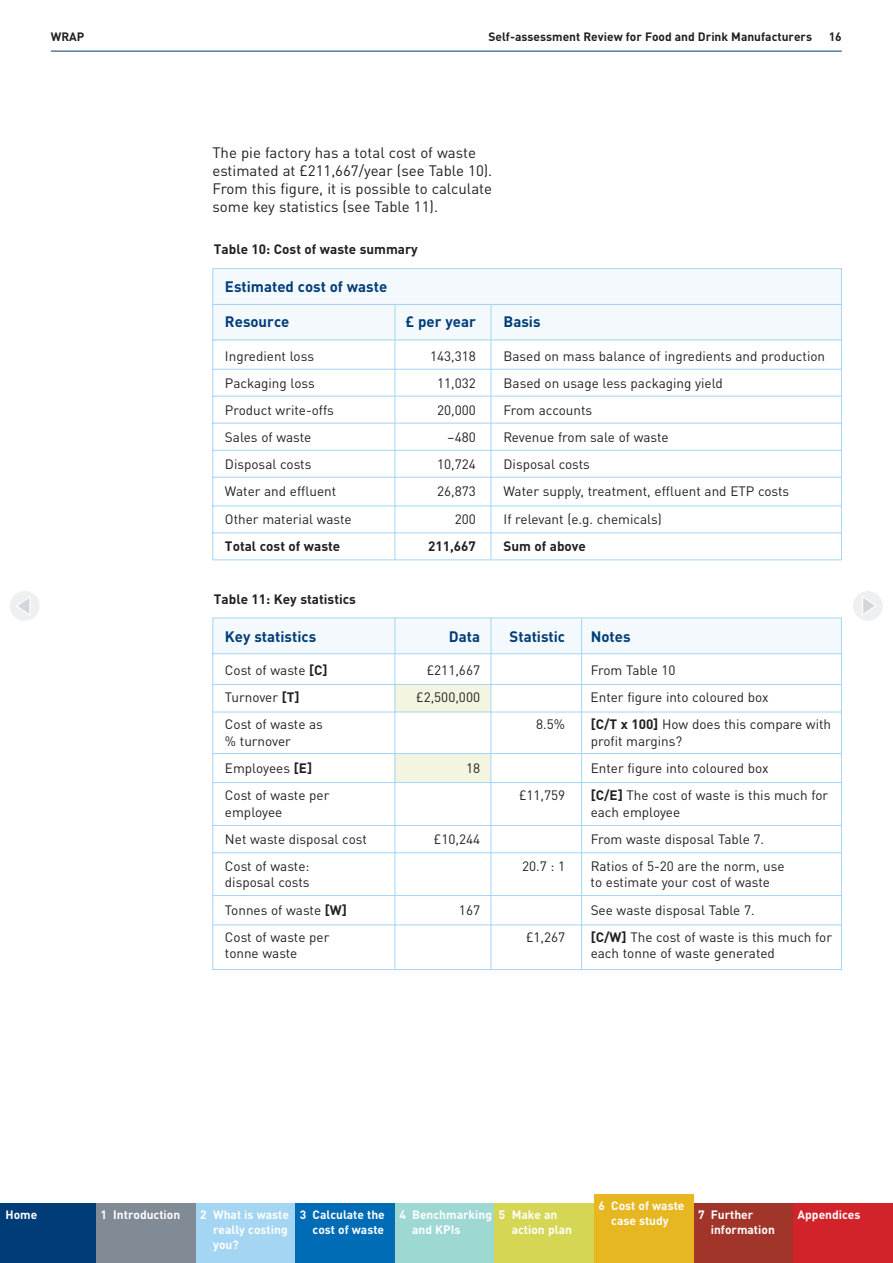
<style>
.page{position:relative;width:893px;height:1263px;background:#fff}
.page>*{position:absolute;margin:0;border:0;box-sizing:border-box;transform-origin:0 0}
.t1{font:15px/18px "DINOT";color:#231f20}
.t2{font:700 15px "DINOT";color:#003d78}
.t3{font:13.5px "DINOT";color:#231f20}
.t4{font:700 13.5px "DINOT";color:#231f20}
.t5{font:700 12px/15px "DINOT";color:#fff}
.t6{font:700 12px "DINOT";color:#231f20}
.s1{font-weight:700}
</style>
<div class="page">
<hr style="left:51px;top:51px;width:791px;height:1px;background:#003d78">
<svg style="left:10px;top:591px;width:29px;height:30px"></svg>
<svg style="left:853px;top:591px;width:30px;height:30px"></svg>
<div style="left:0;top:1203px;width:97px;height:60px;background:#003d78"></div>
<div style="left:97px;top:1203px;width:99px;height:60px;background:#808b96"></div>
<div style="left:196px;top:1203px;width:100px;height:60px;background:#a4d6f4"></div>
<div style="left:296px;top:1203px;width:99px;height:60px;background:#006cb6"></div>
<div style="left:395px;top:1203px;width:100px;height:60px;background:#9ed8d2"></div>
<div style="left:495px;top:1203px;width:99px;height:60px;background:#d5d654"></div>
<div style="left:594px;top:1195px;width:100px;height:68px;background:#e6b721"></div>
<div style="left:694px;top:1203px;width:99px;height:60px;background:#a23529"></div>
<div style="left:793px;top:1203px;width:100px;height:60px;background:#d2232a"></div>
<svg style="left:212px;top:268px;width:630px;height:293px"></svg>
<hr style="left:394px;top:305px;width:1px;height:255px;background:#a4d6f4">
<hr style="left:491px;top:305px;width:1px;height:254px;background:#a4d6f4">
<svg style="left:212px;top:617px;width:630px;height:353px"></svg>
<hr style="left:212px;top:712px;width:630px;height:1px;background:#a4d6f4">
<hr style="left:212px;top:753px;width:630px;height:1px;background:#a4d6f4">
<hr style="left:212px;top:684px;width:630px;height:1px;background:#a4d6f4">
<hr style="left:212px;top:782px;width:630px;height:1px;background:#a4d6f4">
<hr style="left:394px;top:617px;width:1px;height:352px;background:#a4d6f4">
<hr style="left:491px;top:617px;width:1px;height:353px;background:#a4d6f4">
<hr style="left:581px;top:618px;width:1px;height:352px;background:#a4d6f4">
<hr style="left:212px;top:925px;width:630px;height:1px;background:#a4d6f4">
<p class="t6" style="left:51px;top:32px;width:35px">WRAP</p>
<p class="t6" style="left:488px;top:32px;width:325px">Self-assessment Review for Food and Drink Manufacturers</p>
<p class="t6" style="left:829px;top:32px;width:15px">16</p>
<p class="t1" style="left:212px;top:146px;width:281px">The pie factory has a total cost of waste estimated at £211,667/year (see Table 10).<br>From this figure, it is possible to calculate some key statistics (see Table 11).</p>
<p class="t4" style="left:214px;top:245px;width:205px">Table 10: Cost of waste summary</p>
<p class="t2" style="left:225px;top:281px;width:164px">Estimated cost of waste</p>
<p class="t2" style="left:225px;top:316px;width:66px">Resource</p>
<p class="t2" style="left:406px;top:316px;width:72px">£ per year</p>
<p class="t2" style="left:503px;top:316px;width:39px">Basis</p>
<p class="t3" style="left:225px;top:351px;width:91px">Ingredient loss</p>
<p class="t3" style="left:430px;top:351px;width:47px">143,318</p>
<p class="t3" style="left:503px;top:351px;width:323px">Based on mass balance of ingredients and production</p>
<p class="t3" style="left:225px;top:378px;width:91px">Packaging loss</p>
<p class="t3" style="left:437px;top:378px;width:40px">11,032</p>
<p class="t3" style="left:503px;top:378px;width:221px">Based on usage less packaging yield</p>
<p class="t3" style="left:225px;top:405px;width:110px">Product write-offs</p>
<p class="t3" style="left:437px;top:405px;width:40px">20,000</p>
<p class="t3" style="left:503px;top:405px;width:90px">From accounts</p>
<p class="t3" style="left:225px;top:432px;width:88px">Sales of waste</p>
<p class="t3" style="left:448px;top:432px;width:30px">–480</p>
<p class="t3" style="left:503px;top:432px;width:167px">Revenue from sale of waste</p>
<p class="t3" style="left:225px;top:460px;width:88px">Disposal costs</p>
<p class="t3" style="left:437px;top:460px;width:40px">10,724</p>
<p class="t3" style="left:503px;top:460px;width:88px">Disposal costs</p>
<p class="t3" style="left:225px;top:487px;width:113px">Water and effluent</p>
<p class="t3" style="left:437px;top:487px;width:40px">26,873</p>
<p class="t3" style="left:503px;top:487px;width:287px">Water supply, treatment, effluent and ETP costs</p>
<p class="t3" style="left:225px;top:514px;width:128px">Other material waste</p>
<p class="t3" style="left:455px;top:514px;width:23px">200</p>
<p class="t3" style="left:503px;top:514px;width:160px">If relevant (e.g. chemicals)</p>
<p class="t4" style="left:225px;top:541px;width:117px">Total cost of waste</p>
<p class="t4" style="left:428px;top:541px;width:49px">211,667</p>
<p class="t4" style="left:503px;top:541px;width:84px">Sum of above</p>
<p class="t4" style="left:214px;top:594px;width:144px">Table 11: Key statistics</p>
<p class="t2" style="left:225px;top:631px;width:93px">Key statistics</p>
<p class="t2" style="left:449px;top:631px;width:33px">Data</p>
<p class="t2" style="left:509px;top:631px;width:57px">Statistic</p>
<p class="t2" style="left:591px;top:631px;width:41px">Notes</p>
<p class="t3" style="left:225px;top:665px;width:104px">Cost of waste <span class="s1">[C]</span></p>
<p class="t3" style="left:427px;top:665px;width:55px">£211,667</p>
<p class="t3" style="left:591px;top:665px;width:86px">From Table 10</p>
<p class="t3" style="left:225px;top:693px;width:76px">Turnover <span class="s1">[T]</span></p>
<p class="t3" style="left:416px;top:693px;width:65px">£2,500,000</p>
<p class="t3" style="left:591px;top:693px;width:179px">Enter figure into coloured box</p>
<p class="t3" style="left:225px;top:720px;width:99px">Cost of waste as</p>
<p class="t3" style="left:536px;top:720px;width:30px">8.5%</p>
<p class="t3" style="left:591px;top:720px;width:242px"><span class="s1">[C/T x 100]</span> How does this compare with</p>
<p class="t3" style="left:225px;top:736px;width:68px">% turnover</p>
<p class="t3" style="left:591px;top:736px;width:93px">profit margins?</p>
<p class="t3" style="left:225px;top:763px;width:89px">Employees <span class="s1">[E]</span></p>
<p class="t3" style="left:466px;top:763px;width:16px">18</p>
<p class="t3" style="left:591px;top:763px;width:179px">Enter figure into coloured box</p>
<p class="t3" style="left:225px;top:790px;width:106px">Cost of waste per</p>
<p class="t3" style="left:519px;top:790px;width:48px">£11,759</p>
<p class="t3" style="left:591px;top:790px;width:239px"><span class="s1">[C/E]</span> The cost of waste is this much for</p>
<p class="t3" style="left:225px;top:807px;width:59px">employee</p>
<p class="t3" style="left:591px;top:807px;width:91px">each employee</p>
<p class="t3" style="left:225px;top:834px;width:143px">Net waste disposal cost</p>
<p class="t3" style="left:434px;top:834px;width:48px">£10,244</p>
<p class="t3" style="left:591px;top:834px;width:175px">From waste disposal Table 7.</p>
<p class="t3" style="left:225px;top:861px;width:86px">Cost of waste:</p>
<p class="t3" style="left:522px;top:861px;width:45px">20.7 : 1</p>
<p class="t3" style="left:591px;top:861px;width:195px">Ratios of 5-20 are the norm, use</p>
<p class="t3" style="left:225px;top:878px;width:86px">disposal costs</p>
<p class="t3" style="left:591px;top:878px;width:181px">to estimate your cost of waste</p>
<p class="t3" style="left:225px;top:905px;width:124px">Tonnes of waste <span class="s1">[W]</span></p>
<p class="t3" style="left:459px;top:905px;width:23px">167</p>
<p class="t3" style="left:591px;top:905px;width:166px">See waste disposal Table 7.</p>
<p class="t3" style="left:225px;top:932px;width:106px">Cost of waste per</p>
<p class="t3" style="left:526px;top:932px;width:41px">£1,267</p>
<p class="t3" style="left:591px;top:932px;width:243px"><span class="s1">[C/W]</span> The cost of waste is this much for</p>
<p class="t3" style="left:225px;top:948px;width:74px">tonne waste</p>
<p class="t3" style="left:591px;top:948px;width:186px">each tonne of waste generated</p>
<p class="t5" style="left:5px;top:1208px;width:33px">Home</p>
<p class="t5" style="left:101px;top:1209px;width:81px">1 Introduction</p>
<p class="t5" style="left:213px;top:1209px;width:77px;text-align:justify;text-indent:-13px">2 What is waste really costing you?</p>
<p class="t5" style="left:300px;top:1209px;width:86px;text-align:right">3 Calculate the cost of waste</p>
<p class="t5" style="left:412px;top:1209px;width:81px;text-indent:-13px">4 Benchmarking and KPIs</p>
<p class="t5" style="left:512px;top:1209px;width:62px;text-indent:-13px">5 Make an action plan</p>
<p class="t5" style="left:598px;top:1199px;width:88px;text-align:center">6 Cost of waste case study</p>
<p class="t5" style="left:711px;top:1209px;width:66px;text-indent:-13px">7 Further information</p>
<p class="t5" style="left:797px;top:1209px;width:64px">Appendices</p>
</div>
